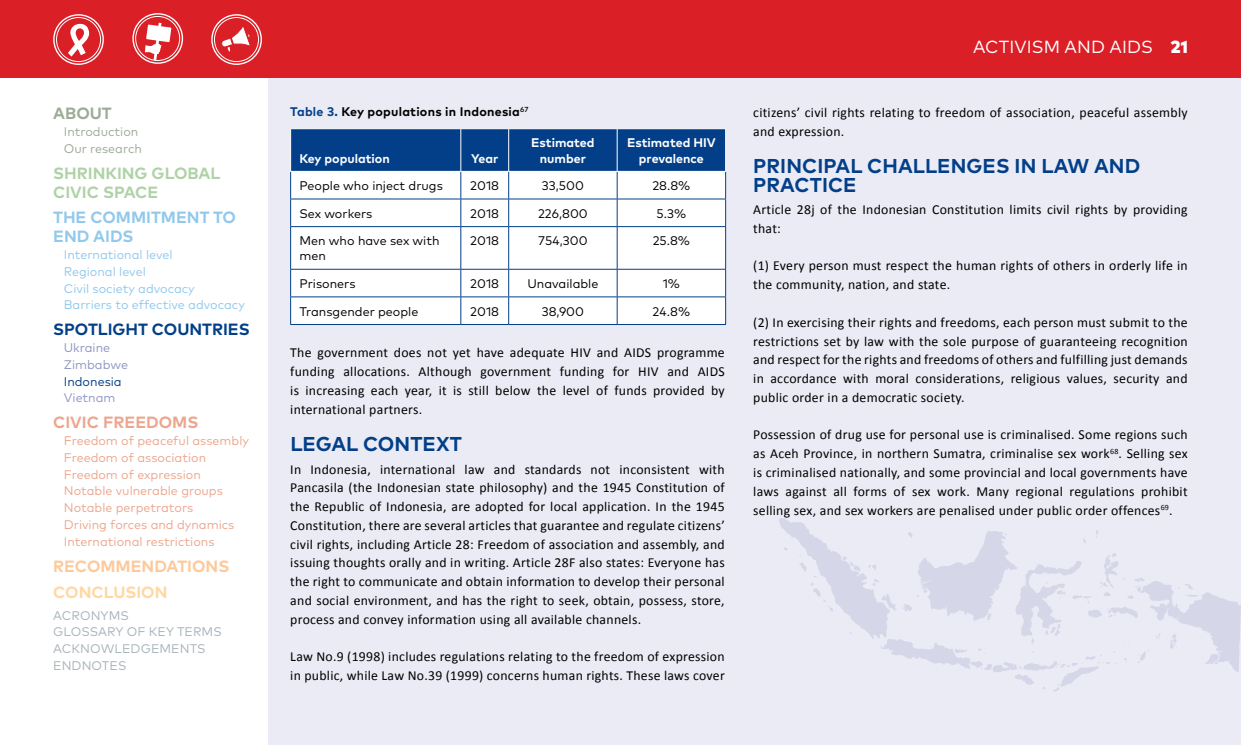
<style>
.page{position:relative;width:1241px;height:745px;background:#fff}
.page>*{position:absolute;margin:0;border:0;box-sizing:border-box;transform-origin:0 0}
.t1{font:700 20px/18.8px "Mark Pro";letter-spacing:.005em;color:#023f88}
.t2{font:17.5px "Mark Pro";letter-spacing:.005em;color:#fff}
.t3{font:700 16.25px/18.8px "Mark Pro";color:#afd2a6}
.t4{font:700 16.25px/18.8px "Mark Pro";color:#91c9ed}
.t5{font:700 16.25px "Mark Pro";color:#023f88}
.t6{font:700 16.25px "Mark Pro";color:#fdc99b}
.t7{font:700 16.25px "Mark Pro";color:#eda68e}
.t8{font:700 16.25px "Mark Pro";color:#ffd8a1}
.t9{font:700 16.25px "Mark Pro";color:#9cac96}
.t10{font:13.75px/18.8px "Calibri";letter-spacing:.02em;color:#000;text-align:justify}
.t11{font:12.5px/16.8px "Mark Pro";color:#eda68e}
.t12{font:12.5px/15px "Mark Pro";color:#000}
.t13{font:12.5px/16.8px "Mark Pro";color:#91c9ed}
.t14{font:700 12.5px/15px "Mark Pro";color:#fff;text-align:center}
.t15{font:12.5px/16.8px "Mark Pro";letter-spacing:.005em;color:#a7b4bb}
.t16{font:700 12.5px "Mark Pro";letter-spacing:.02em;color:#000}
.t17{font:12.5px/16.8px "Mark Pro";color:#9cac96}
.t18{font:12.5px/16.8px "Mark Pro";color:#8e97c3}
.t19{font:12.5px "Mark Pro";color:#023f88}
.s1{color:#023f88}
.s2{font-weight:900}
</style>
<div class="page">
<div style="left:0;top:0;width:1240px;height:78px;background:#da1f26"></div>
<svg style="left:68px;top:24px;width:21px;height:33px"></svg>
<div style="left:53px;top:14px;width:51px;height:51px;border:1px solid #fff;border-radius:50%"></div>
<div style="left:56px;top:17px;width:45px;height:45px;border:1px solid #fff;border-radius:50%"></div>
<div style="left:269px;top:79px;width:971px;height:665px;background:#eaebf4"></div>
<div style="left:291px;top:227px;width:434px;height:97px;background:#fff"></div>
<hr style="left:290px;top:226px;width:171px;height:1px;background:#023f88">
<hr style="left:461px;top:226px;width:47px;height:1px;background:#023f88">
<hr style="left:460px;top:227px;width:1px;height:42px;background:#023f88">
<hr style="left:508px;top:226px;width:109px;height:1px;background:#023f88">
<hr style="left:508px;top:227px;width:1px;height:42px;background:#023f88">
<hr style="left:617px;top:226px;width:108px;height:1px;background:#023f88">
<hr style="left:616px;top:227px;width:1px;height:42px;background:#023f88">
<hr style="left:290px;top:269px;width:171px;height:1px;background:#023f88">
<hr style="left:461px;top:269px;width:47px;height:1px;background:#023f88">
<hr style="left:508px;top:269px;width:109px;height:1px;background:#023f88">
<hr style="left:617px;top:269px;width:108px;height:1px;background:#023f88">
<hr style="left:290px;top:296px;width:171px;height:1px;background:#023f88">
<hr style="left:461px;top:296px;width:47px;height:1px;background:#023f88">
<svg style="left:460px;top:269px;width:1px;height:55px"></svg>
<hr style="left:508px;top:296px;width:109px;height:1px;background:#023f88">
<svg style="left:508px;top:269px;width:1px;height:55px"></svg>
<hr style="left:617px;top:296px;width:108px;height:1px;background:#023f88">
<svg style="left:616px;top:269px;width:1px;height:55px"></svg>
<svg style="left:290px;top:129px;width:436px;height:97px;background:#8ea9c9"></svg>
<hr style="left:290px;top:227px;width:1px;height:42px;background:#023f88">
<hr style="left:725px;top:227px;width:1px;height:42px;background:#023f88">
<svg style="left:290px;top:269px;width:1px;height:55px"></svg>
<svg style="left:725px;top:269px;width:1px;height:55px"></svg>
<hr style="left:290px;top:324px;width:171px;height:1px;background:#023f88">
<hr style="left:461px;top:324px;width:47px;height:1px;background:#023f88">
<hr style="left:508px;top:324px;width:109px;height:1px;background:#023f88">
<hr style="left:617px;top:324px;width:108px;height:1px;background:#023f88">
<hr style="left:290px;top:128px;width:171px;height:1px;background:#fff">
<hr style="left:290px;top:129px;width:1px;height:42px;background:#fff">
<hr style="left:461px;top:128px;width:47px;height:1px;background:#fff">
<hr style="left:508px;top:128px;width:109px;height:1px;background:#fff">
<hr style="left:617px;top:128px;width:108px;height:1px;background:#fff">
<hr style="left:725px;top:129px;width:1px;height:42px;background:#fff">
<hr style="left:290px;top:171px;width:171px;height:1px;background:#fff">
<hr style="left:461px;top:171px;width:47px;height:1px;background:#fff">
<hr style="left:508px;top:171px;width:109px;height:1px;background:#fff">
<hr style="left:617px;top:171px;width:108px;height:1px;background:#fff">
<svg style="left:779px;top:518px;width:461px;height:173px"></svg>
<svg style="left:212px;top:15px;width:49px;height:49px"></svg>
<div style="left:211px;top:14px;width:51px;height:51px;border:1px solid #fff;border-radius:50%"></div>
<svg style="left:220px;top:25px;width:31px;height:28px"></svg>
<div style="left:214px;top:17px;width:45px;height:45px;border:1px solid #fff;border-radius:50%"></div>
<svg style="left:133px;top:14px;width:49px;height:49px"></svg>
<div style="left:132px;top:13px;width:51px;height:51px;border:1px solid #fff;border-radius:50%"></div>
<div style="left:135px;top:16px;width:45px;height:45px;border:1px solid #fff;border-radius:50%"></div>
<svg style="left:145px;top:23px;width:26px;height:38px"></svg>
<p class="t9" style="left:53px;top:101px;width:60px">ABOUT</p>
<p class="t17" style="left:64px;top:122px;width:80px">Introduction<br>Our research</p>
<p class="t3" style="left:53px;top:162px;width:169px">SHRINKING GLOBAL<br>CIVIC SPACE</p>
<p class="t4" style="left:53px;top:207px;width:184px">THE COMMITMENT TO<br>END AIDS</p>
<p class="t13" style="left:64px;top:245px;width:183px">International level<br>Regional level<br>Civil society advocacy<br>Barriers to effective advocacy</p>
<p class="t5" style="left:53px;top:317px;width:198px">SPOTLIGHT COUNTRIES</p>
<p class="t18" style="left:64px;top:338px;width:66px">Ukraine<br>Zimbabwe</p>
<p class="t19" style="left:64px;top:371px;width:59px">Indonesia</p>
<p class="t18" style="left:64px;top:388px;width:53px">Vietnam</p>
<p class="t7" style="left:53px;top:410px;width:147px">CIVIC FREEDOMS</p>
<p class="t11" style="left:64px;top:431px;width:187px">Freedom of peaceful assembly<br>Freedom of association<br>Freedom of expression<br>Notable vulnerable groups<br>Notable perpetrators<br>Driving forces and dynamics<br>International restrictions</p>
<p class="t6" style="left:53px;top:553px;width:178px">RECOMMENDATIONS</p>
<p class="t8" style="left:53px;top:579px;width:116px">CONCLUSION</p>
<p class="t15" style="left:53px;top:605px;width:170px">ACRONYMS<br>GLOSSARY OF KEY TERMS<br>ACKNOWLEDGEMENTS<br>ENDNOTES</p>
<p class="t16" style="left:290px;top:102px;width:240px"><span class="s1">Table 3.</span> Key populations in Indonesia<sup>67</sup></p>
<p class="t14" style="left:299px;top:149px;width:92px">Key population</p>
<p class="t14" style="left:471px;top:149px;width:29px">Year</p>
<p class="t14" style="left:531px;top:134px;width:65px">Estimated number</p>
<p class="t14" style="left:627px;top:134px;width:90px">Estimated HIV prevalence</p>
<p class="t12" style="left:299px;top:177px;width:145px">People who inject drugs</p>
<p class="t12" style="left:470px;top:177px;width:30px">2018</p>
<p class="t12" style="left:542px;top:177px;width:43px">33,500</p>
<p class="t12" style="left:652px;top:177px;width:39px">28.8%</p>
<p class="t12" style="left:299px;top:205px;width:74px">Sex workers</p>
<p class="t12" style="left:470px;top:205px;width:30px">2018</p>
<p class="t12" style="left:538px;top:205px;width:51px">226,800</p>
<p class="t12" style="left:656px;top:205px;width:31px">5.3%</p>
<p class="t12" style="left:299px;top:232px;width:141px">Men who have sex with men</p>
<p class="t12" style="left:470px;top:232px;width:30px">2018</p>
<p class="t12" style="left:538px;top:232px;width:51px">754,300</p>
<p class="t12" style="left:652px;top:232px;width:39px">25.8%</p>
<p class="t12" style="left:299px;top:275px;width:58px">Prisoners</p>
<p class="t12" style="left:470px;top:275px;width:30px">2018</p>
<p class="t12" style="left:527px;top:275px;width:72px">Unavailable</p>
<p class="t12" style="left:662px;top:275px;width:19px">1%</p>
<p class="t12" style="left:299px;top:302px;width:120px">Transgender people</p>
<p class="t12" style="left:470px;top:302px;width:30px">2018</p>
<p class="t12" style="left:541px;top:302px;width:44px">38,900</p>
<p class="t12" style="left:652px;top:302px;width:39px">24.8%</p>
<p class="t10" style="left:290px;top:343px;width:436px">The government does not yet have adequate HIV and AIDS programme funding allocations. Although government funding for HIV and AIDS is increasing each year, it is still below the level of funds provided by international partners.</p>
<h1 class="t1" style="left:290px;top:433px;width:173px">LEGAL CONTEXT</h1>
<p class="t10" style="left:290px;top:459px;width:436px">In Indonesia, international law and standards not inconsistent with Pancasila (the Indonesian state philosophy) and the 1945 Constitution of the Republic of Indonesia, are adopted for local application. In the 1945<br>Constitution, there are several articles that guarantee and regulate citizens’ civil rights, including Article 28: Freedom of association and assembly, and issuing thoughts orally and in writing. Article 28F also states: Everyone has the right to communicate and obtain information to develop their personal and social environment, and has the right to seek, obtain, possess, store, process and convey information using all available channels.</p>
<p class="t10" style="left:290px;top:647px;width:436px">Law No.9 (1998) includes regulations relating to the freedom of expression in public, while Law No.39 (1999) concerns human rights. These laws cover</p>
<p class="t2" style="left:972px;top:34px;width:216px">ACTIVISM AND AIDS <span class="s2">21</span></p>
<p class="t10" style="left:753px;top:103px;width:436px">citizens’ civil rights relating to freedom of association, peaceful assembly and expression.</p>
<h1 class="t1" style="left:753px;top:155px;width:388px">PRINCIPAL CHALLENGES IN LAW AND<br>PRACTICE</h1>
<p class="t10" style="left:753px;top:200px;width:436px">Article 28j of the Indonesian Constitution limits civil rights by providing that:</p>
<p class="t10" style="left:753px;top:256px;width:436px">(1) Every person must respect the human rights of others in orderly life in the community, nation, and state.</p>
<p class="t10" style="left:753px;top:313px;width:436px">(2) In exercising their rights and freedoms, each person must submit to the restrictions set by law with the sole purpose of guaranteeing recognition and respect for the rights and freedoms of others and fulfilling just demands in accordance with moral considerations, religious values, security and public order in a democratic society.</p>
<p class="t10" style="left:753px;top:425px;width:436px">Possession of drug use for personal use is criminalised. Some regions such as Aceh Province, in northern Sumatra, criminalise sex work<sup>68</sup>. Selling sex is criminalised nationally, and some provincial and local governments have laws against all forms of sex work. Many regional regulations prohibit selling sex, and sex workers are penalised under public order offences<sup>69</sup>.</p>
</div>
